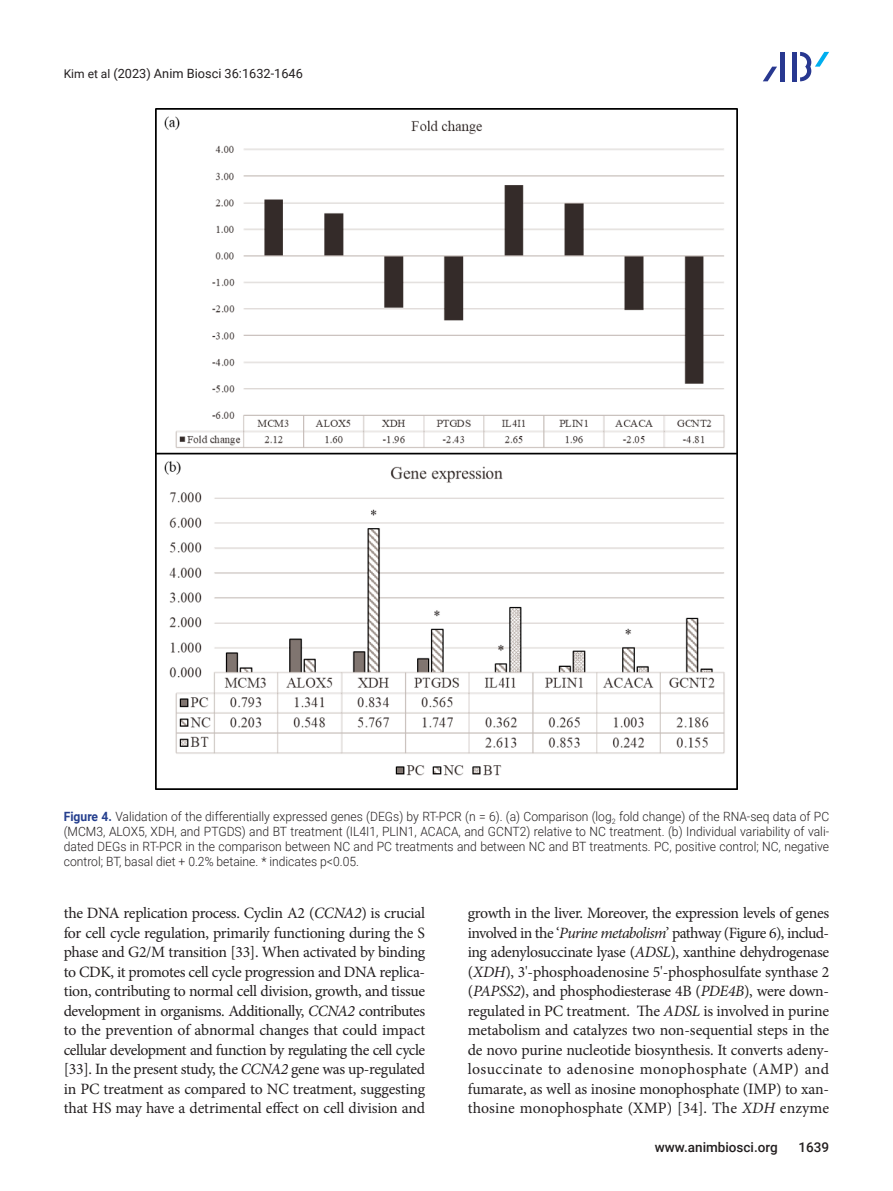
<style>
.page{position:relative;width:893px;height:1191px;background:#fff}
.page>*{position:absolute;margin:0;border:0;box-sizing:border-box;transform-origin:0 0}
.본문{font:15.75px/19.5px "Minion Pro";letter-spacing:-.01em;color:#231f20;text-align:justify}
.t1{font:500 13.5px "Roboto";color:#231f20}
.표_그림__제목{font:300 12.75px/15px "Roboto";color:#231f20;text-align:justify;scale:.95 1}
.t2{font:12.75px "Roboto";color:#231f20}
.s1{font-size:12px}
.s2{font-weight:700;color:#253f8e}
.s3{font-style:italic}
</style>
<div class="page">
<div style="left:792px;top:52px;width:5px;height:29px;background:#283890"></div>
<hr style="left:781px;top:52px;width:4px;height:29px;background:#283890">
<svg style="left:763px;top:67px;width:14px;height:14px"></svg>
<svg style="left:800px;top:52px;width:29px;height:29px"></svg>
<img style="left:156px;top:108px;width:581px;height:681px">
<p class="t2" style="left:64px;top:65px;width:241px"><span class="s1">Kim et al</span> (2023) Anim Biosci 36:1632-1646</p>
<p class="표_그림__제목" style="left:64px;top:808px;width:807px"><span class="s2">Figure 4.</span> Validation of the differentially expressed genes (DEGs) by RT-PCR (n = 6). (a) Comparison (log<sub>2</sub> fold change) of the RNA-seq data of PC (MCM3, ALOX5, XDH, and PTGDS) and BT treatment (IL4I1, PLIN1, ACACA, and GCNT2) relative to NC treatment. (b) Individual variability of vali&shy;dated DEGs in RT-PCR in the comparison between NC and PC treatments and between NC and BT treatments. PC, positive control; NC, negative control; BT, basal diet + 0.2% betaine. * indicates p&lt;0.05.</p>
<p class="본문" style="left:64px;top:903px;width:363px">the DNA replication process. Cyclin A2 (<span class="s3">CCNA2</span>) is crucial for cell cycle regulation, primarily functioning during the S phase and G2/M transition [33]. When activated by binding to CDK, it promotes cell cycle progression and DNA replica&shy;tion, contributing to normal cell division, growth, and tissue development in organisms. Additionally, <span class="s3">CCNA2</span> contributes to the prevention of abnormal changes that could impact cellular development and function by regulating the cell cycle [33]. In the present study, the <span class="s3">CCNA2</span> gene was up-regulated in PC treatment as compared to NC treatment, suggesting that HS may have a detrimental effect on cell division and</p>
<p class="본문" style="left:468px;top:903px;width:363px">growth in the liver. Moreover, the expression levels of genes involved in the ‘<span class="s3">Purine metabolism</span>’ pathway (Figure 6), includ&shy;ing adenylosuccinate lyase (<span class="s3">ADSL</span>), xanthine dehydrogenase (<span class="s3">XDH</span>), 3'-phosphoadenosine 5'-phosphosulfate synthase 2 (<span class="s3">PAPSS2</span>), and phosphodiesterase 4B (<span class="s3">PDE4B</span>), were down&shy;regulated in PC treatment. The <span class="s3">ADSL</span> is involved in purine metabolism and catalyzes two non-sequential steps in the de novo purine nucleotide biosynthesis. It converts adeny&shy;losuccinate to adenosine monophosphate (AMP) and fumarate, as well as inosine monophosphate (IMP) to xan&shy;thosine monophosphate (XMP) [34]. The <span class="s3">XDH</span> enzyme</p>
<p class="t1" style="left:655px;top:1137px;width:125px">www.animbiosci.org</p>
<p class="t1" style="left:798px;top:1137px;width:32px">1639</p>
</div>
